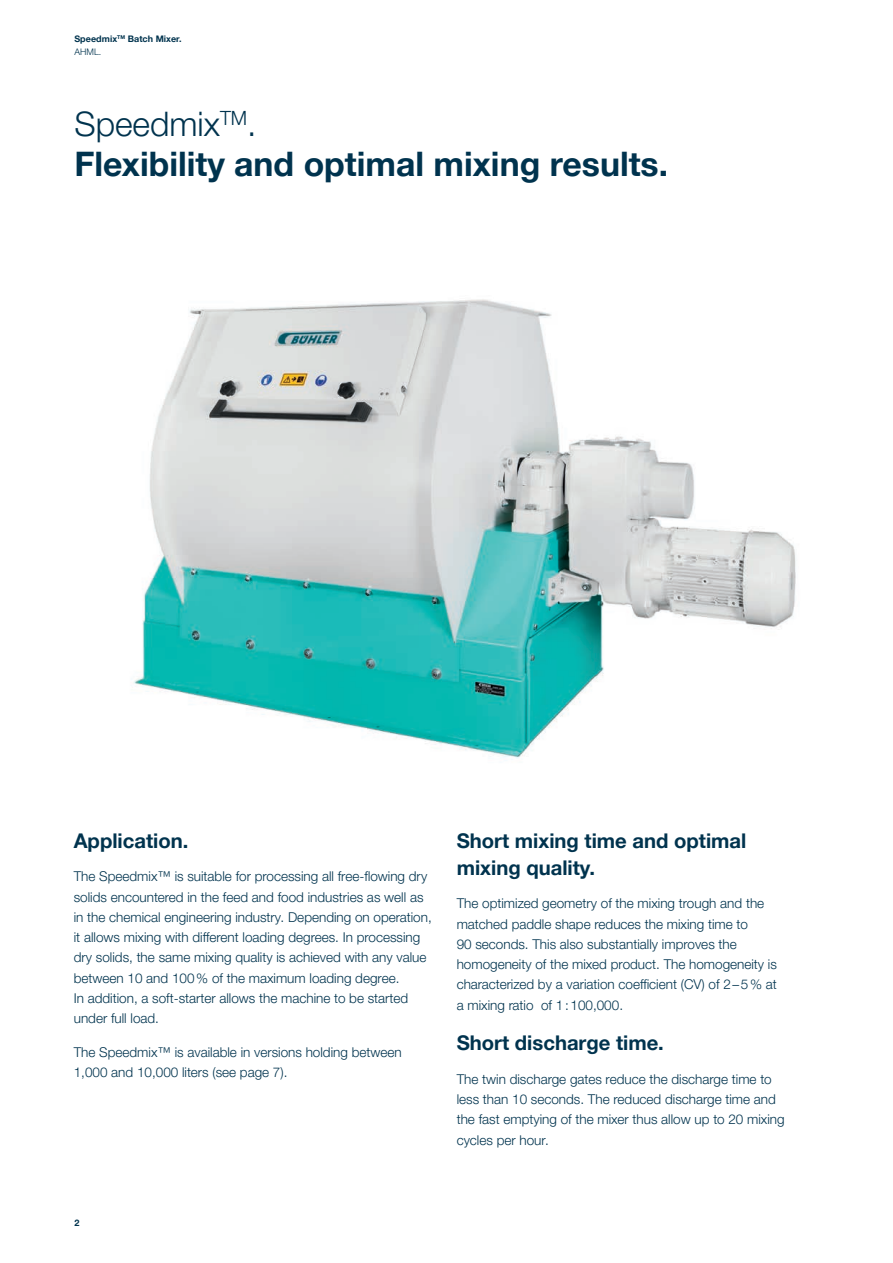
<style>
.page{position:relative;width:893px;height:1263px;background:#fff}
.page>*{position:absolute;margin:0;border:0;box-sizing:border-box;transform-origin:0 0}
.title_1___subtitle{font:700 33.75px "Helvetica Neue LTW1 G";color:#00334e}
.title_1___subtitle-2{font:300 33.75px "Helvetica Neue LTW1 G";color:#00334e}
.title_2{font:700 20.25px/27px "Helvetica Neue LTW1 G";color:#00334e}
.running_text{font:300 13.5px/20.2px "Helvetica Neue LTW1 G";color:#00334e}
.page{font:700 9px/13.5px "Helvetica Neue LTW1 G";letter-spacing:.005em;color:#00334e}
.s1{font-weight:300}
</style>
<div class="page">
<img style="left:133px;top:299px;width:663px;height:461px">
<p class="page" style="left:74px;top:32px;width:109px">Speedmix<sup>TM</sup> Batch Mixer.<br><span class="s1">AHML.</span></p>
<p class="title_1___subtitle-2" style="left:74px;top:103px;width:184px">Speedmix<sup>TM</sup>.</p>
<p class="title_1___subtitle" style="left:74px;top:143px;width:595px">Flexibility and optimal mixing results.</p>
<p class="title_2" style="left:74px;top:827px;width:116px">Application.</p>
<p class="running_text" style="left:74px;top:866px;width:360px">The Speedmix™ is suitable for processing all free-flowing dry solids encountered in the feed and food industries as well as in the chemical engineering industry. Depending on operation, it allows mixing with different loading degrees. In processing dry solids, the same mixing quality is achieved with any value between 10 and 100% of the maximum loading degree.<br>In addition, a soft-starter allows the machine to be started under full load.</p>
<p class="running_text" style="left:74px;top:1042px;width:329px">The Speedmix™ is available in versions holding between<br>1,000 and 10,000 liters (see page 7).</p>
<p class="title_2" style="left:457px;top:827px;width:291px">Short mixing time and optimal mixing quality.</p>
<p class="running_text" style="left:457px;top:893px;width:322px">The optimized geometry of the mixing trough and the matched paddle shape reduces the mixing time to<br>90 seconds. This also substantially improves the homogeneity of the mixed product. The homogeneity is characterized by a variation coefficient (CV) of 2–5% at a mixing ratio of 1:100,000.</p>
<p class="title_2" style="left:457px;top:1029px;width:209px">Short discharge time.</p>
<p class="running_text" style="left:457px;top:1069px;width:329px">The twin discharge gates reduce the discharge time to less than 10 seconds. The reduced discharge time and the fast emptying of the mixer thus allow up to 20 mixing cycles per hour.</p>
<p class="page" style="left:74px;top:1216px;width:7px">2</p>
</div>
